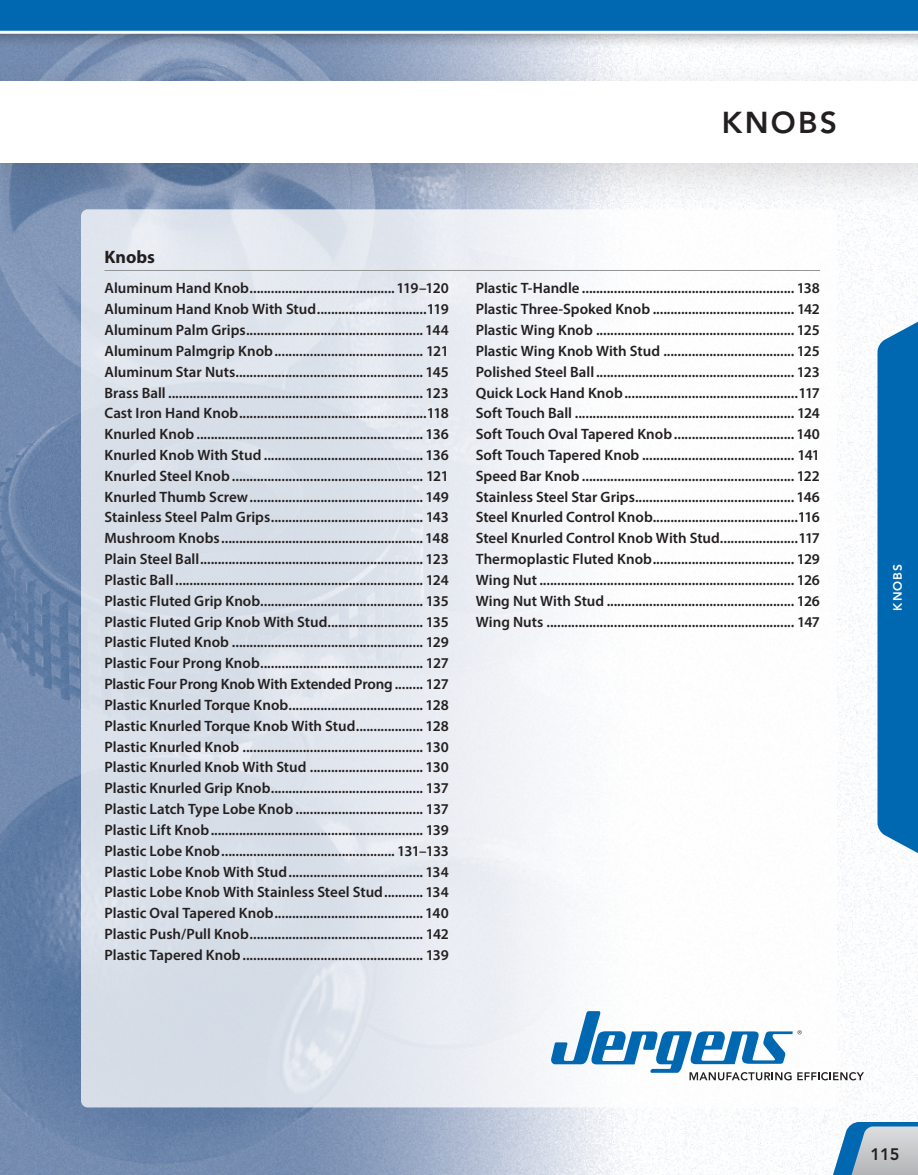
<style>
.page{position:relative;width:918px;height:1175px;background:#fff}
.page>*{position:absolute;margin:0;border:0;box-sizing:border-box;transform-origin:0 0}
.t1{font:800 30px "Avenir";letter-spacing:.075em;color:#231f20}
.t2{font:700 18px "Myriad Pro";color:#231f20}
.t3{font:800 16.5px "Avenir";color:#231f20}
.t4{font:600 15px/20.9px "Myriad Pro";color:#231f20;text-align:justify}
.t5{font:800 12px "Avenir";letter-spacing:.09em;color:#fff}
</style>
<div class="page">
<img style="left:0;top:49px;width:918px;height:1125px">
<div style="left:0;top:56px;width:918px;height:158px;background:#231f20;opacity:.15"></div>
<div style="left:0;top:81px;width:918px;height:81px;background:#fff"></div>
<div style="left:0;top:0;width:918px;height:49px;background:#231f20;opacity:.5"></div>
<svg style="left:0;top:0;width:918px;height:34px;background:#1774b7"></svg>
<div style="left:81px;top:209px;width:756px;height:898px;background:linear-gradient(to right,#d2d9e5,#fff);border-radius:7px"></div>
<div style="left:878px;top:316px;width:40px;height:542px;background:#0067b1"></div>
<svg style="left:821px;top:1119px;width:97px;height:55px"></svg>
<svg style="left:551px;top:1011px;width:313px;height:69px"></svg>
<hr style="left:105px;top:270px;width:715px;height:1px;background:#949698">
<h1 class="t1" style="left:722px;top:105px;width:117px">KNOBS</h1>
<p class="t2" style="left:105px;top:245px;width:52px">Knobs</p>
<p class="t4" style="left:105px;top:277px;width:346px">Aluminum Hand Knob.........................................119–120<br>Aluminum Hand Knob With Stud...............................119<br>Aluminum Palm Grips.................................................. 144<br>Aluminum Palmgrip Knob.......................................... 121<br>Aluminum Star Nuts..................................................... 145<br>Brass Ball ........................................................................ 123<br>Cast Iron Hand Knob.....................................................118<br>Knurled Knob ................................................................ 136<br>Knurled Knob With Stud ............................................. 136<br>Knurled Steel Knob...................................................... 121<br>Knurled Thumb Screw................................................. 149<br>Stainless Steel Palm Grips........................................... 143<br>Mushroom Knobs......................................................... 148<br>Plain Steel Ball............................................................... 123<br>Plastic Ball...................................................................... 124<br>Plastic Fluted Grip Knob.............................................. 135<br>Plastic Fluted Grip Knob With Stud........................... 135<br>Plastic Fluted Knob ...................................................... 129<br>Plastic Four Prong Knob.............................................. 127<br>Plastic Four Prong Knob With Extended Prong........ 127<br>Plastic Knurled Torque Knob...................................... 128<br>Plastic Knurled Torque Knob With Stud................... 128<br>Plastic Knurled Knob ................................................... 130<br>Plastic Knurled Knob With Stud ................................ 130<br>Plastic Knurled Grip Knob........................................... 137<br>Plastic Latch Type Lobe Knob .................................... 137<br>Plastic Lift Knob............................................................ 139<br>Plastic Lobe Knob................................................. 131–133<br>Plastic Lobe Knob With Stud...................................... 134<br>Plastic Lobe Knob With Stainless Steel Stud........... 134<br>Plastic Oval Tapered Knob.......................................... 140<br>Plastic Push/Pull Knob................................................. 142<br>Plastic Tapered Knob................................................... 139</p>
<p class="t4" style="left:476px;top:277px;width:346px">Plastic T-Handle ............................................................ 138<br>Plastic Three-Spoked Knob ........................................ 142<br>Plastic Wing Knob ........................................................ 125<br>Plastic Wing Knob With Stud ..................................... 125<br>Polished Steel Ball........................................................ 123<br>Quick Lock Hand Knob.................................................117<br>Soft Touch Ball .............................................................. 124<br>Soft Touch Oval Tapered Knob.................................. 140<br>Soft Touch Tapered Knob ........................................... 141<br>Speed Bar Knob ............................................................ 122<br>Stainless Steel Star Grips............................................. 146<br>Steel Knurled Control Knob.........................................116<br>Steel Knurled Control Knob With Stud......................117<br>Thermoplastic Fluted Knob........................................ 129<br>Wing Nut ........................................................................ 126<br>Wing Nut With Stud ..................................................... 126<br>Wing Nuts ...................................................................... 147</p>
<p class="t5" style="left:891px;top:611px;width:48px;rotate:-90deg">KNOBS</p>
<p class="t3" style="left:870px;top:1144px;width:31px">115</p>
</div>
